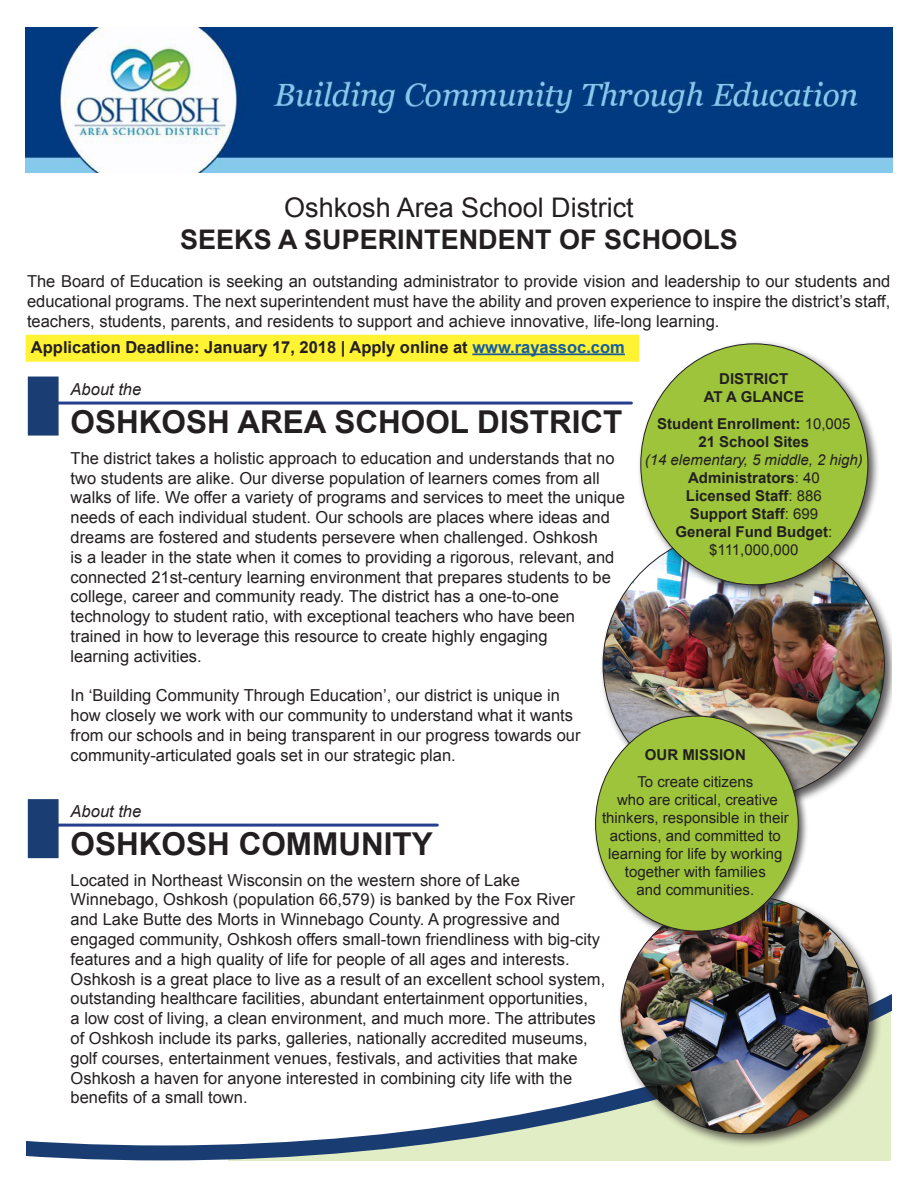
<style>
.page{position:relative;width:918px;height:1188px;background:#fff}
.page>*{position:absolute;margin:0;border:0;box-sizing:border-box;transform-origin:0 0}
.t1{font:700 31.5px "Arial";color:#231f20}
.t2{font:700 27px "Arial";color:#231f20}
.t3{font:27px "Arial";color:#231f20}
.t4{font:16.5px/19.8px "Arial";color:#231f20}
.t5{font:700 16.5px "Arial";color:#231f20}
.t6{font:italic 16.5px "Arial";color:#231f20}
.t7{font:15px/18px "Arial";color:#231f20;text-align:center}
.t8{font:700 15px "Arial";color:#231f20}
.t9{font:italic 15px "Arial";color:#231f20}
.s1{color:#175d9e}
.s2{font-weight:400}
</style>
<div class="page">
<svg style="left:26px;top:994px;width:866px;height:166px"></svg>
<div style="left:599px;top:526px;width:298px;height:287px;background:#231f20;opacity:.75"></div>
<img style="left:603px;top:530px;width:281px;height:270px">
<img style="left:25px;top:27px;width:868px;height:145px">
<div style="left:617px;top:892px;width:266px;height:256px;background:#231f20;opacity:.75"></div>
<img style="left:621px;top:896px;width:248px;height:238px">
<hr style="left:58px;top:824px;width:379px;height:3px;background:#253f8e">
<div style="left:26px;top:335px;width:613px;height:27px;background:#fff333;border:2px solid #fff101"></div>
<hr style="left:472px;top:353px;width:153px;height:2px;background:#175d9e">
<div style="left:893px;top:373px;width:25px;height:815px;background:#fff"></div>
<div style="left:593px;top:713px;width:216px;height:229px;background:#231f20;opacity:.75"></div>
<div style="left:596px;top:716px;width:202px;height:215px;background:#9dc43b;border-radius:50%"></div>
<div style="left:28px;top:799px;width:31px;height:59px;background:#1a3d73;border:2px solid #1a3d73"></div>
<hr style="left:58px;top:402px;width:573px;height:3px;background:#253f8e">
<div style="left:28px;top:377px;width:31px;height:59px;background:#1a3d73;border:2px solid #1a3d73"></div>
<div style="left:637px;top:340px;width:243px;height:257px;background:#231f20;opacity:.75"></div>
<div style="left:641px;top:344px;width:227px;height:241px;background:#9dc43b;border-radius:50%"></div>
<p class="t3" style="left:284px;top:190px;width:351px">Oshkosh Area School District</p>
<p class="t2" style="left:180px;top:222px;width:559px">SEEKS A SUPERINTENDENT OF SCHOOLS</p>
<p class="t4" style="left:27px;top:272px;width:865px;text-align:justify">The Board of Education is seeking an outstanding administrator to provide vision and leadership to our students and educational programs. The next superintendent must have the ability and proven experience to inspire the district’s staff, teachers, students, parents, and residents to support and achieve innovative, life-long learning.</p>
<p class="t5" style="left:31px;top:336px;width:595px">Application Deadline: January 17, 2018 | Apply online at <span class="s1">www.rayassoc.com</span></p>
<p class="t8" style="left:719px;top:369px;width:71px">DISTRICT</p>
<p class="t8" style="left:704px;top:387px;width:102px">AT A GLANCE</p>
<p class="t8" style="left:657px;top:414px;width:195px">Student Enrollment: <span class="s2">10,005</span></p>
<p class="t8" style="left:698px;top:432px;width:112px">21 School Sites</p>
<p class="t9" style="left:645px;top:450px;width:220px">(14 elementary, 5 middle, 2 high)</p>
<p class="t8" style="left:688px;top:468px;width:133px">Administrators<span class="s2">: 40</span></p>
<p class="t8" style="left:686px;top:486px;width:137px">Licensed Staff<span class="s2">: 886</span></p>
<p class="t8" style="left:690px;top:504px;width:130px">Support Staff<span class="s2">: 699</span></p>
<p class="t8" style="left:676px;top:522px;width:158px">General Fund Budget<span class="s2">:</span></p>
<p class="t7" style="left:709px;top:541px;width:91px">$111,000,000</p>
<p class="t6" style="left:71px;top:379px;width:72px">About the</p>
<p class="t1" style="left:71px;top:401px;width:553px">OSHKOSH AREA SCHOOL DISTRICT</p>
<p class="t4" style="left:71px;top:448px;width:545px">The district takes a holistic approach to education and understands that no</p>
<p class="t4" style="left:71px;top:468px;width:531px">two students are alike. Our diverse population of learners comes from all</p>
<p class="t4" style="left:71px;top:488px;width:556px">walks of life. We offer a variety of programs and services to meet the unique needs of each individual student. Our schools are places where ideas and dreams are fostered and students persevere when challenged. Oshkosh<br>is a leader in the state when it comes to providing a rigorous, relevant, and connected 21st-century learning environment that prepares students to be college, career and community ready. The district has a one-to-one</p>
<p class="t4" style="left:71px;top:607px;width:506px">technology to student ratio, with exceptional teachers who have been</p>
<p class="t4" style="left:71px;top:627px;width:478px">trained in how to leverage this resource to create highly engaging</p>
<p class="t4" style="left:71px;top:646px;width:133px">learning activities.</p>
<p class="t4" style="left:71px;top:686px;width:491px">In ‘Building Community Through Education’, our district is unique in</p>
<p class="t4" style="left:71px;top:706px;width:504px">how closely we work with our community to understand what it wants</p>
<p class="t4" style="left:71px;top:726px;width:511px">from our schools and in being transparent in our progress towards our</p>
<p class="t4" style="left:71px;top:745px;width:387px">community-articulated goals set in our strategic plan.</p>
<p class="t8" style="left:645px;top:745px;width:102px">OUR MISSION</p>
<p class="t7" style="left:637px;top:773px;width:117px">To create citizens</p>
<p class="t7" style="left:617px;top:791px;width:162px">who are critical, creative</p>
<p class="t7" style="left:602px;top:809px;width:188px">thinkers, responsible in their actions, and committed to learning for life by working together with families</p>
<p class="t7" style="left:637px;top:881px;width:119px">and communities.</p>
<p class="t6" style="left:71px;top:801px;width:72px">About the</p>
<p class="t1" style="left:71px;top:823px;width:364px">OSHKOSH COMMUNITY</p>
<p class="t4" style="left:71px;top:870px;width:451px">Located in Northeast Wisconsin on the western shore of Lake</p>
<p class="t4" style="left:71px;top:890px;width:506px">Winnebago, Oshkosh (population 66,579) is banked by the Fox River</p>
<p class="t4" style="left:71px;top:910px;width:491px">and Lake Butte des Morts in Winnebago County. A progressive and</p>
<p class="t4" style="left:71px;top:930px;width:531px">engaged community, Oshkosh offers small-town friendliness with big-city features and a high quality of life for people of all ages and interests.</p>
<p class="t4" style="left:71px;top:969px;width:536px">Oshkosh is a great place to live as a result of an excellent school system, outstanding healthcare facilities, abundant entertainment opportunities,</p>
<p class="t4" style="left:71px;top:1009px;width:527px">a low cost of living, a clean environment, and much more. The attributes</p>
<p class="t4" style="left:71px;top:1029px;width:519px">of Oshkosh include its parks, galleries, nationally accredited museums,</p>
<p class="t4" style="left:71px;top:1048px;width:509px">golf courses, entertainment venues, festivals, and activities that make<br>Oshkosh a haven for anyone interested in combining city life with the</p>
<p class="t4" style="left:71px;top:1088px;width:178px">benefits of a small town.</p>
</div>
